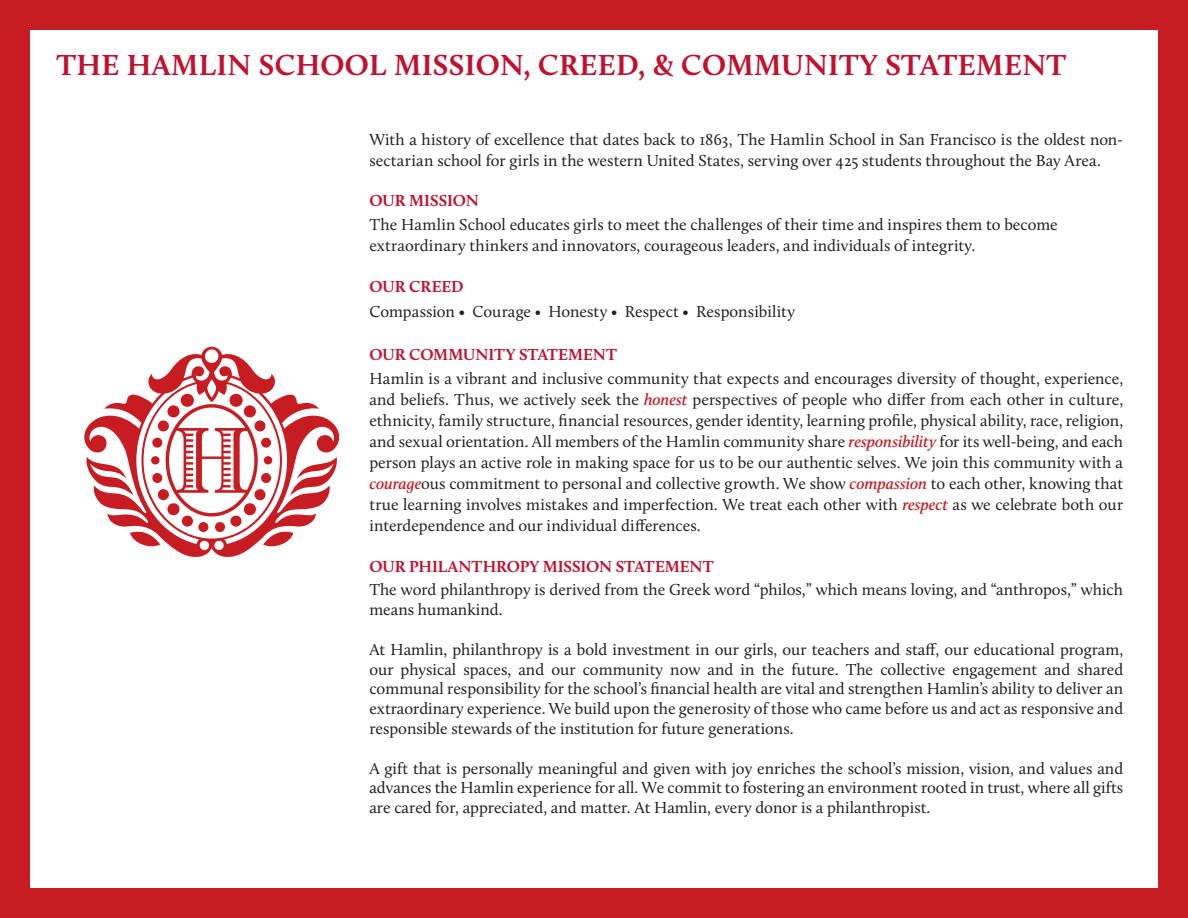
<style>
.page{position:relative;width:1188px;height:918px;background:#fff}
.page>*{position:absolute;margin:0;border:0;box-sizing:border-box;transform-origin:0 0}
.Page_Heading{font:700 30px "Calluna";letter-spacing:.015em;color:#c3102f}
.t1{font:16.5px/21px "Calluna";color:#231f20;text-align:justify}
.t2{font:700 16.5px "Calluna";color:#c3102f}
.s1{font-weight:600;font-style:italic;color:#c61c22}
</style>
<div class="page">
<div style="left:0;top:0;width:1188px;height:918px;border:30px solid #c61c22"></div>
<svg style="left:84px;top:347px;width:256px;height:210px"></svg>
<svg style="left:85px;top:394px;width:253px;height:156px"></svg>
<p class="Page_Heading" style="left:56px;top:47px;width:1011px">THE HAMLIN SCHOOL MISSION, CREED, &amp; COMMUNITY STATEMENT</p>
<p class="t1" style="left:369px;top:129px;width:755px">With a history of excellence that dates back to 1863, The Hamlin School in San Francisco is the oldest non&shy;sectarian school for girls in the western United States, serving over 425 students throughout the Bay Area.</p>
<p class="t2" style="left:369px;top:190px;width:111px">OUR MISSION</p>
<p class="t1" style="left:369px;top:214px;width:690px">The Hamlin School educates girls to meet the challenges of their time and inspires them to become</p>
<p class="t1" style="left:369px;top:235px;width:607px">extraordinary thinkers and innovators, courageous leaders, and individuals of integrity.</p>
<p class="t2" style="left:369px;top:276px;width:96px">OUR CREED</p>
<p class="t1" style="left:369px;top:300px;width:427px">Compassion • Courage • Honesty • Respect • Responsibility</p>
<p class="t2" style="left:369px;top:344px;width:249px">OUR COMMUNITY STATEMENT</p>
<p class="t1" style="left:369px;top:368px;width:755px">Hamlin is a vibrant and inclusive community that expects and encourages diversity of thought, experience, and beliefs. Thus, we actively seek the <span class="s1">honest</span> perspectives of people who differ from each other in culture, ethnicity, family structure, financial resources, gender identity, learning profile, physical ability, race, religion, and sexual orientation. All members of the Hamlin community share <span class="s1">responsibility</span> for its well-being, and each person plays an active role in making space for us to be our authentic selves. We join this community with a <span class="s1">courage</span>ous commitment to personal and collective growth. We show <span class="s1">compassion</span> to each other, knowing that true learning involves mistakes and imperfection. We treat each other with <span class="s1">respect</span> as we celebrate both our interdependence and our individual differences.</p>
<p class="t2" style="left:369px;top:556px;width:346px">OUR PHILANTHROPY MISSION STATEMENT</p>
<p class="t1" style="left:369px;top:580px;width:755px;line-height:19.8px">The word philanthropy is derived from the Greek word “philos,” which means loving, and “anthropos,” which means humankind.</p>
<p class="t1" style="left:369px;top:639px;width:755px;line-height:19.8px">At Hamlin, philanthropy is a bold investment in our girls, our teachers and staff, our educational program, our physical spaces, and our community now and in the future. The collective engagement and shared communal responsibility for the school’s financial health are vital and strengthen Hamlin’s ability to deliver an extraordinary experience. We build upon the generosity of those who came before us and act as responsive and responsible stewards of the institution for future generations.</p>
<p class="t1" style="left:369px;top:758px;width:755px;line-height:19.8px">A gift that is personally meaningful and given with joy enriches the school’s mission, vision, and values and advances the Hamlin experience for all. We commit to fostering an environment rooted in trust, where all gifts are cared for, appreciated, and matter. At Hamlin, every donor is a philanthropist.</p>
</div>
